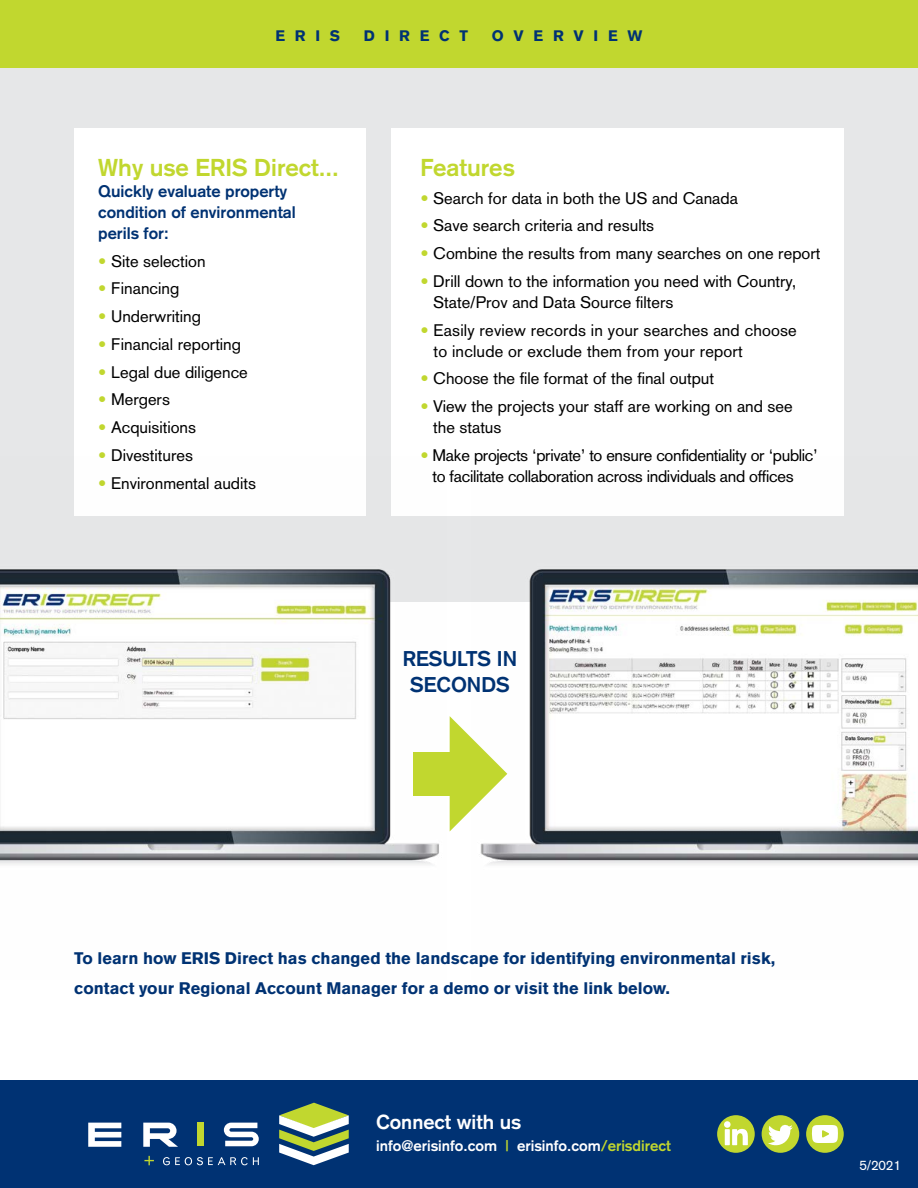
<style>
.page{position:relative;width:918px;height:1188px;background:#fff}
.page>*{position:absolute;margin:0;border:0;box-sizing:border-box;transform-origin:0 0}
.t1{font:700 24px "Akzidenz Grotesk";color:#c1d72f}
.t2{font:700 21px/25.2px "Akzidenz Grotesk";color:#003273;text-align:center}
.t3{font:700 19.95px "Akzidenz Grotesk";color:#fff}
.t4{font:16.5px/21px "Akzidenz Grotesk";color:#000}
.t5{font:900 16.5px/30px "Akzidenz Grotesk";color:#003273}
.t6{font:16.5px/21px "Akzidenz Grotesk";letter-spacing:-.02em;color:#000}
.t7{font:700 16.5px/21px "Akzidenz Grotesk";color:#003273}
.t8{font:700 15px "Akzidenz Grotesk";color:#fff}
.t9{font:900 15px "Akzidenz Grotesk";letter-spacing:.65em;color:#003273}
.t10{font:13.5px "Akzidenz Grotesk";color:#fff}
.s1{color:#c1d72f}
</style>
<div class="page">
<div style="left:0;top:67px;width:918px;height:535px;background:#e6e7e8"></div>
<div style="left:74px;top:129px;width:292px;height:387px;background:#fff"></div>
<div style="left:392px;top:129px;width:452px;height:387px;background:#fff"></div>
<div style="left:0;top:1080px;width:918px;height:108px;background:#003273"></div>
<div style="left:762px;top:1115px;width:37px;height:38px;background:#c1d72f;border-radius:50%"></div>
<svg style="left:768px;top:1124px;width:25px;height:22px"></svg>
<div style="left:717px;top:1115px;width:38px;height:38px;background:#c1d72f;border-radius:50%"></div>
<svg style="left:724px;top:1121px;width:24px;height:24px"></svg>
<div style="left:806px;top:1115px;width:38px;height:38px;background:#c1d72f;border-radius:50%"></div>
<svg style="left:812px;top:1125px;width:26px;height:18px"></svg>
<svg style="left:144px;top:1156px;width:10px;height:9px"></svg>
<svg style="left:163px;top:1157px;width:96px;height:8px"></svg>
<svg style="left:279px;top:1103px;width:70px;height:62px"></svg>
<div style="left:197px;top:1123px;width:7px;height:23px;background:#c1d72f"></div>
<svg style="left:88px;top:1123px;width:33px;height:24px"></svg>
<svg style="left:143px;top:1123px;width:35px;height:24px"></svg>
<svg style="left:224px;top:1123px;width:35px;height:23px"></svg>
<div style="left:0;top:0;width:918px;height:67px;background:#c1d72f"></div>
<img style="left:480px;top:569px;width:438px;height:296px">
<img style="left:0;top:456px;width:446px;height:409px">
<div style="left:413px;top:752px;width:51px;height:43px;background:#c1d72f"></div>
<svg style="left:450px;top:716px;width:57px;height:115px"></svg>
<p class="t9" style="left:275px;top:27px;width:66px">ERIS</p>
<p class="t9" style="left:364px;top:27px;width:106px">DIRECT</p>
<p class="t9" style="left:492px;top:27px;width:152px">OVERVIEW</p>
<h1 class="t1" style="left:98px;top:153px;width:242px">Why use ERIS Direct...</h1>
<p class="t7" style="left:98px;top:180px;width:199px">Quickly evaluate property condition of environmental perils for:</p>
<p class="t4" style="left:98px;top:250px;width:109px"><span class="s1">•</span> Site selection</p>
<p class="t4" style="left:98px;top:278px;width:83px"><span class="s1">•</span> Financing</p>
<p class="t4" style="left:98px;top:306px;width:104px"><span class="s1">•</span> Underwriting</p>
<p class="t4" style="left:98px;top:334px;width:144px"><span class="s1">•</span> Financial reporting</p>
<p class="t4" style="left:98px;top:361px;width:151px"><span class="s1">•</span> Legal due diligence</p>
<p class="t4" style="left:98px;top:389px;width:73px"><span class="s1">•</span> Mergers</p>
<p class="t4" style="left:98px;top:417px;width:99px"><span class="s1">•</span> Acquisitions</p>
<p class="t4" style="left:98px;top:445px;width:96px"><span class="s1">•</span> Divestitures</p>
<p class="t4" style="left:98px;top:472px;width:159px"><span class="s1">•</span> Environmental audits</p>
<h1 class="t1" style="left:420px;top:153px;width:96px">Features</h1>
<p class="t4" style="left:420px;top:187px;width:319px"><span class="s1">•</span> Search for data in both the US and Canada</p>
<p class="t4" style="left:420px;top:215px;width:235px"><span class="s1">•</span> Save search criteria and results</p>
<p class="t4" style="left:420px;top:243px;width:402px"><span class="s1">•</span> Combine the results from many searches on one report</p>
<p class="t4" style="left:433px;top:270px;width:365px;text-indent:-13px"><span class="s1">•</span> Drill down to the information you need with Country,<br>State/Prov and Data Source filters</p>
<p class="t4" style="left:434px;top:319px;width:365px;text-indent:-13px"><span class="s1">•</span> Easily review records in your searches and choose to include or exclude them from your report</p>
<p class="t4" style="left:420px;top:368px;width:295px"><span class="s1">•</span> Choose the file format of the final output</p>
<p class="t4" style="left:433px;top:396px;width:361px;text-indent:-13px"><span class="s1">•</span> View the projects your staff are working on and see the status</p>
<p class="t6" style="left:433px;top:445px;width:387px;text-indent:-12px"><span class="s1">•</span> Make projects ‘private’ to ensure confidentiality or ‘public’ to facilitate collaboration across individuals and offices</p>
<p class="t2" style="left:403px;top:646px;width:116px">RESULTS IN<br>SECONDS</p>
<p class="t5" style="left:74px;top:943px;width:703px">To learn how ERIS Direct has changed the landscape for identifying environmental risk, contact your Regional Account Manager for a demo or visit the link below.</p>
<p class="t3" style="left:376px;top:1110px;width:147px">Connect with us</p>
<p class="t8" style="left:376px;top:1137px;width:296px">info@erisinfo.com <span class="s1">|</span> erisinfo.com<span class="s1">/erisdirect</span></p>
<p class="t10" style="left:859px;top:1158px;width:43px">5/2021</p>
</div>
